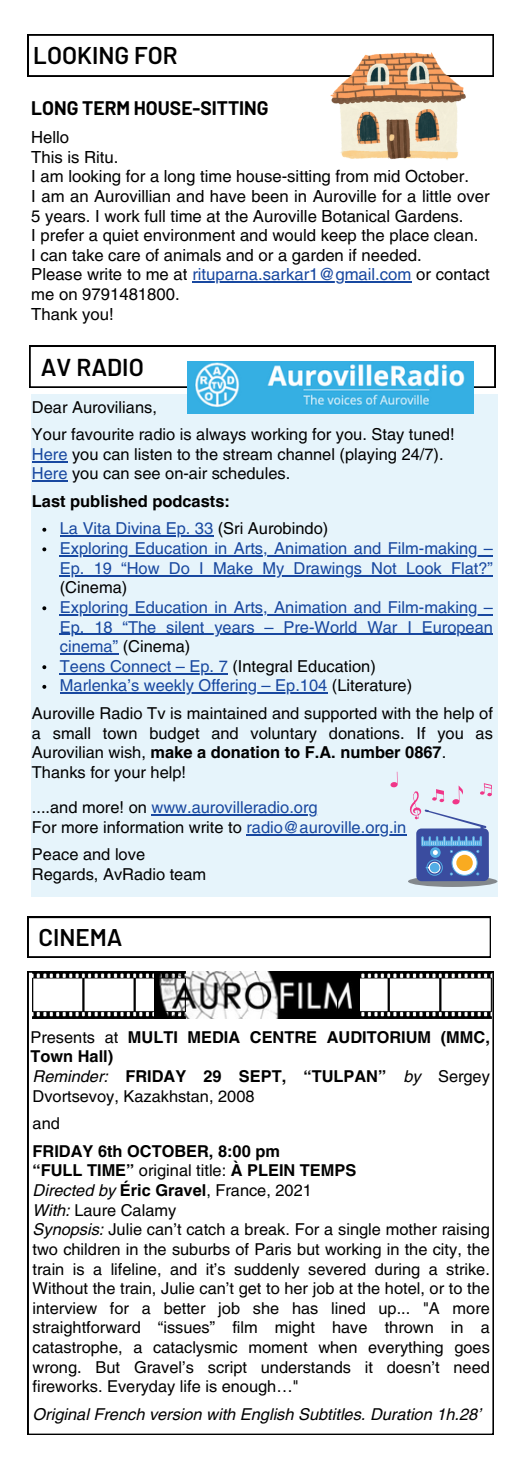
<style>
.page{position:relative;width:525px;height:1474px;background:#fff}
.page>*{position:absolute;margin:0;border:0;box-sizing:border-box;transform-origin:0 0}
.t1{font:600 24.5px "Barlow";color:#000}
.t2{font:600 24.15px "Barlow";color:#000}
.t3{font:700 19.25px "Barlow";color:#000}
.t4{font:16.62px/19.6px "Helvetica LT Pro";color:#000}
.t5{font:16.45px/19.6px "Helvetica LT Pro";color:#000;text-align:justify}
.t6{font:16.45px/19.6px "Helvetica LT Pro";color:#1848a0;text-align:justify}
.t7{font:700 16.45px/19.4px "Helvetica LT Pro";color:#000}
.t8{font:italic 16.45px "Helvetica LT Pro";color:#000}
.s1{color:#1848a0}
.s2{color:#000}
.s3{font-weight:700}
.s4{font-weight:400}
.s5{font-style:italic}
</style>
<div class="page">
<svg style="left:28px;top:917px;width:463px;height:40px"></svg>
<svg style="left:28px;top:971px;width:466px;height:464px"></svg>
<img style="left:186px;top:971px;width:152px;height:48px">
<img style="left:33px;top:971px;width:153px;height:48px">
<img style="left:338px;top:971px;width:153px;height:48px">
<div style="left:31px;top:394px;width:466px;height:503px;background:#e6f4fb"></div>
<svg style="left:42px;top:528px;width:4px;height:4px"></svg>
<hr style="left:60px;top:536px;width:153px;height:1px;background:#1848a0">
<svg style="left:42px;top:547px;width:4px;height:4px"></svg>
<hr style="left:60px;top:555px;width:433px;height:2px;background:#1848a0">
<hr style="left:60px;top:575px;width:433px;height:1px;background:#1848a0">
<svg style="left:42px;top:606px;width:4px;height:4px"></svg>
<hr style="left:60px;top:614px;width:433px;height:1px;background:#1848a0">
<hr style="left:60px;top:634px;width:433px;height:1px;background:#1848a0">
<hr style="left:60px;top:653px;width:58px;height:2px;background:#1848a0">
<svg style="left:42px;top:665px;width:4px;height:4px"></svg>
<hr style="left:60px;top:673px;width:168px;height:1px;background:#1848a0">
<svg style="left:42px;top:685px;width:4px;height:4px"></svg>
<hr style="left:60px;top:693px;width:267px;height:1px;background:#1848a0">
<hr style="left:32px;top:461px;width:36px;height:1px;background:#1848a0">
<hr style="left:32px;top:481px;width:36px;height:1px;background:#1848a0">
<hr style="left:152px;top:814px;width:166px;height:2px;background:#1848a0">
<hr style="left:246px;top:834px;width:160px;height:1px;background:#1848a0">
<svg style="left:390px;top:772px;width:8px;height:16px"></svg>
<svg style="left:408px;top:783px;width:89px;height:104px"></svg>
<svg style="left:29px;top:346px;width:466px;height:42px"></svg>
<img style="left:188px;top:361px;width:285px;height:53px">
<svg style="left:28px;top:35px;width:466px;height:41px"></svg>
<img style="left:331px;top:53px;width:135px;height:107px">
<hr style="left:192px;top:282px;width:220px;height:1px;background:#1848a0">
<p class="t2" style="left:33px;top:40px;width:146px">LOOKING FOR</p>
<p class="t3" style="left:31px;top:96px;width:239px">LONG TERM HOUSE-SITTING</p>
<p class="t4" style="left:31px;top:129px;width:40px">Hello</p>
<p class="t4" style="left:31px;top:149px;width:89px">This is Ritu.</p>
<p class="t4" style="left:31px;top:168px;width:439px">I am looking for a long time house-sitting from mid October.</p>
<p class="t4" style="left:31px;top:188px;width:460px">I am an Aurovillian and have been in Auroville for a little over<br>5 years. I work full time at the Auroville Botanical Gardens.</p>
<p class="t4" style="left:31px;top:227px;width:449px">I prefer a quiet environment and would keep the place clean.</p>
<p class="t4" style="left:31px;top:247px;width:392px">I can take care of animals and or a garden if needed.</p>
<p class="t4" style="left:31px;top:266px;width:460px">Please write to me at <span class="s1">rituparna.sarkar1@gmail.com</span> or contact me on 9791481800.</p>
<p class="t4" style="left:31px;top:306px;width:84px">Thank you!</p>
<p class="t1" style="left:41px;top:351px;width:105px">AV RADIO</p>
<p class="t5" style="left:32px;top:399px;width:127px">Dear Aurovilians,</p>
<p class="t5" style="left:32px;top:426px;width:424px">Your favourite radio is always working for you. Stay tuned!</p>
<p class="t5" style="left:32px;top:446px;width:413px"><span class="s1">Here</span> you can listen to the stream channel (playing 24/7).</p>
<p class="t5" style="left:32px;top:465px;width:260px"><span class="s1">Here</span> you can see on-air schedules.</p>
<p class="t7" style="left:32px;top:493px;width:200px">Last published podcasts:</p>
<p class="t6" style="left:60px;top:520px;width:270px">La Vita Divina Ep. 33 <span class="s2">(Sri Aurobindo)</span></p>
<p class="t6" style="left:60px;top:540px;width:435px">Exploring Education in Arts, Animation and Film-making – Ep. 19 “How Do I Make My Drawings Not Look Flat?” <span class="s2">(Cinema)</span></p>
<p class="t6" style="left:60px;top:599px;width:435px">Exploring Education in Arts, Animation and Film-making – Ep. 18 “The silent years – Pre-World War I European cinema” <span class="s2">(Cinema)</span></p>
<p class="t5" style="left:60px;top:658px;width:317px"><span class="s1">Teens Connect – Ep. 7</span> (Integral Education)</p>
<p class="t6" style="left:60px;top:677px;width:354px">Marlenka’s weekly Offering – Ep.104 <span class="s2">(Literature)</span></p>
<p class="t5" style="left:32px;top:705px;width:463px">Auroville Radio Tv is maintained and supported with the help of a small town budget and voluntary donations. If you as Aurovilian wish, <span class="s3">make a donation to F.A. number 0867</span>.</p>
<p class="t5" style="left:32px;top:764px;width:156px">Thanks for your help!</p>
<p class="t6" style="left:32px;top:799px;width:287px"><span class="s2">....and more! on</span> www.aurovilleradio.org</p>
<p class="t5" style="left:32px;top:819px;width:376px">For more information write to <span class="s1">radio@auroville.org.in</span></p>
<p class="t5" style="left:32px;top:846px;width:115px">Peace and love</p>
<p class="t5" style="left:32px;top:866px;width:176px">Regards, AvRadio team</p>
<p class="t2" style="left:38px;top:922px;width:86px">CINEMA</p>
<p class="t7" style="left:31px;top:1029px;width:461px"><span class="s4">Presents at</span> MULTI MEDIA CENTRE AUDITORIUM (MMC,<br>Town Hall)</p>
<p class="t5" style="left:33px;top:1068px;width:459px"><span class="s5">Reminder:</span> <span class="s3">FRIDAY 29 SEPT, “TULPAN”</span> <span class="s5">by</span> Sergey<br>Dvortsevoy, Kazakhstan, 2008</p>
<p class="t5" style="left:33px;top:1115px;width:29px">and</p>
<p class="t7" style="left:33px;top:1143px;width:249px">FRIDAY 6th OCTOBER, 8:00 pm</p>
<p class="t7" style="left:33px;top:1162px;width:325px">“FULL TIME” <span class="s4">original title:</span> À PLEIN TEMPS</p>
<p class="t5" style="left:33px;top:1182px;width:281px"><span class="s5">Directed by</span> <span class="s3">Éric Gravel</span>, France, 2021</p>
<p class="t5" style="left:33px;top:1202px;width:145px"><span class="s5">With:</span> Laure Calamy</p>
<p class="t5" style="left:33px;top:1221px;width:459px"><span class="s5">Synopsis:</span> Julie can’t catch a break. For a single mother raising two children in the suburbs of Paris but working in the city, the train is a lifeline, and it’s suddenly severed during a strike.<br>Without the train, Julie can’t get to her job at the hotel, or to the interview for a better job she has lined up... "A more straightforward “issues” film might have thrown in a catastrophe, a cataclysmic moment when everything goes wrong. But Gravel’s script understands it doesn’t need fireworks. Everyday life is enough…"</p>
<p class="t8" style="left:33px;top:1408px;width:450px">Original French version with English Subtitles. Duration 1h.28’</p>
</div>
